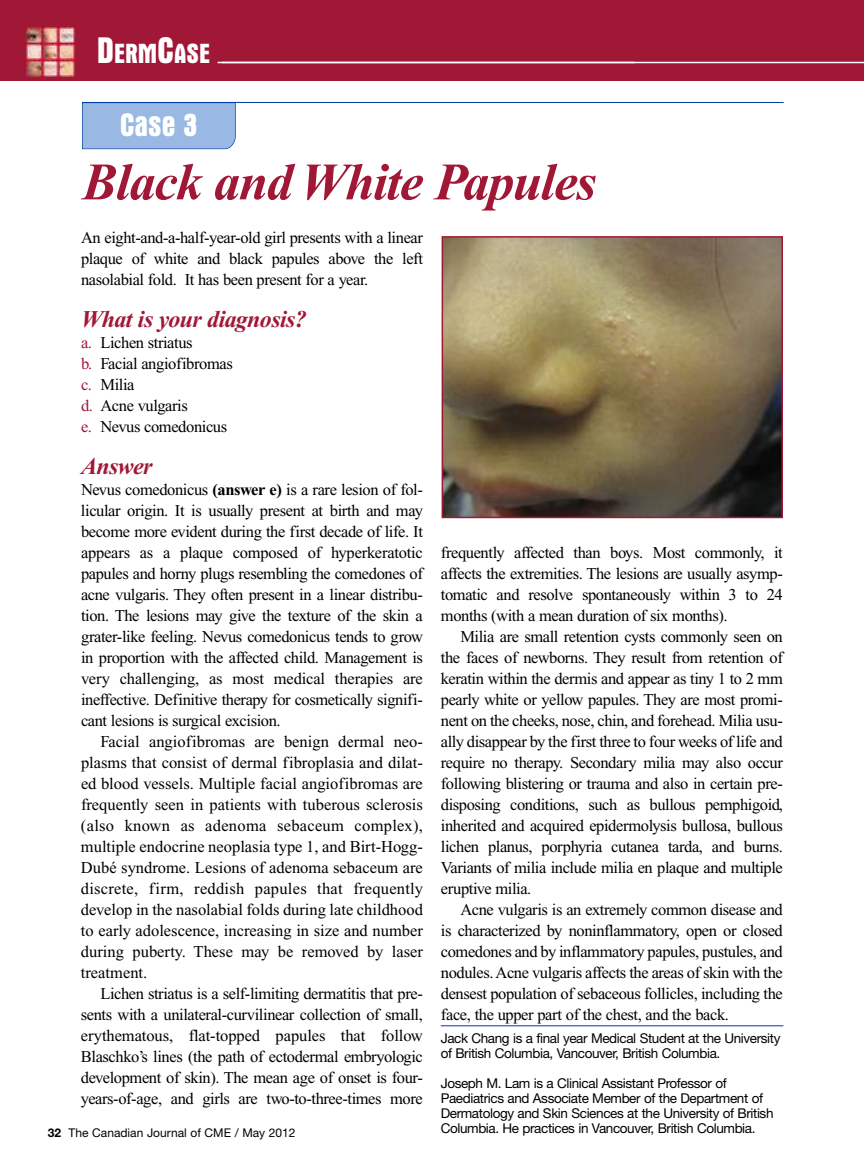
<style>
.page{position:relative;width:864px;height:1175px;background:#fff}
.page>*{position:absolute;margin:0;border:0;box-sizing:border-box;transform-origin:0 0}
.t1{font:italic 700 52.5px "Times";letter-spacing:-.025em;color:#a11837}
.t2{font:700 condensed 33px "Aurora BT";color:#fff}
.t3{font:700 condensed 28.2px "Aurora BT";color:#fff}
.t4{font:italic 700 24px "Times";letter-spacing:-.025em;color:#a11837}
.t5{font:16.5px/21px "Times";letter-spacing:-.025em;color:#000;text-align:justify}
.t6{font:13.5px/15px "Helvetica Neue";letter-spacing:-.03em;color:#000}
.t7{font:12px "Helvetica Neue";color:#000}
.s1{font-size:37.5px}
.s2{color:#a11837}
.s3{font-weight:700}
</style>
<div class="page">
<div style="left:0;top:0;width:864px;height:81px;background:#a11837"></div>
<hr style="left:218px;top:62px;width:646px;height:1px;background:#fff">
<img style="left:26px;top:28px;width:48px;height:48px">
<div style="left:82px;top:103px;width:154px;height:46px;background:#99b8e4"></div>
<hr style="left:82px;top:102px;width:702px;height:1px;background:#003ca2">
<img style="left:445px;top:239px;width:335px;height:276px">
<div style="left:442px;top:236px;width:341px;height:282px;border:2px solid #a11837"></div>
<hr style="left:441px;top:1025px;width:342px;height:1px;background:#003ca2">
<h3 class="t3" style="left:97px;top:37px;width:115px"><span class="s1">D</span>ERM<span class="s1">C</span>ASE</h3>
<h2 class="t2" style="left:120px;top:105px;width:79px">Case 3</h2>
<h1 class="t1" style="left:82px;top:165px;width:516px">Black and White Papules</h1>
<p class="t5" style="left:81px;top:229px;width:343px">An eight-and-a-half-year-old girl presents with a linear plaque of white and black papules above the left nasolabial fold. It has been present for a year.</p>
<h3 class="t4" style="left:81px;top:311px;width:227px">What is your diagnosis?</h3>
<p class="t5" style="left:81px;top:334px;width:153px;text-align:left"><span class="s2">a.</span> Lichen striatus<br><span class="s2">b.</span> Facial angiofibromas <span class="s2">c.</span> Milia<br><span class="s2">d.</span> Acne vulgaris<br><span class="s2">e.</span> Nevus comedonicus</p>
<h3 class="t4" style="left:81px;top:458px;width:73px">Answer</h3>
<p class="t5" style="left:81px;top:481px;width:343px">Nevus comedonicus <span class="s3">(answer e)</span> is a rare lesion of fol&shy;licular origin. It is usually present at birth and may become more evident during the first decade of life. It appears as a plaque composed of hyperkeratotic papules and horny plugs resembling the comedones of acne vulgaris. They often present in a linear distribu&shy;tion. The lesions may give the texture of the skin a grater-like feeling. Nevus comedonicus tends to grow in proportion with the affected child. Management is very challenging, as most medical therapies are ineffective. Definitive therapy for cosmetically signifi&shy;cant lesions is surgical excision.</p>
<p class="t5" style="left:81px;top:733px;width:344px;text-indent:20px">Facial angiofibromas are benign dermal neo&shy;plasms that consist of dermal fibroplasia and dilat&shy;ed blood vessels. Multiple facial angiofibromas are frequently seen in patients with tuberous sclerosis (also known as adenoma sebaceum complex), multiple endocrine neoplasia type 1, and Birt-Hogg-Dubé syndrome. Lesions of adenoma sebaceum are discrete, firm, reddish papules that frequently develop in the nasolabial folds during late childhood to early adolescence, increasing in size and number during puberty. These may be removed by laser treatment.</p>
<p class="t5" style="left:81px;top:985px;width:343px;text-indent:19px">Lichen striatus is a self-limiting dermatitis that pre&shy;sents with a unilateral-curvilinear collection of small, erythematous, flat-topped papules that follow Blaschko’s lines (the path of ectodermal embryologic development of skin). The mean age of onset is four&shy;years-of-age, and girls are two-to-three-times more</p>
<p class="t7" style="left:48px;top:1128px;width:249px"><span class="s3">32</span> The Canadian Journal of CME / May 2012</p>
<p class="t5" style="left:441px;top:544px;width:343px">frequently affected than boys. Most commonly, it affects the extremities. The lesions are usually asymp&shy;tomatic and resolve spontaneously within 3 to 24 months (with a mean duration of six months).</p>
<p class="t5" style="left:441px;top:628px;width:343px;text-indent:19px">Milia are small retention cysts commonly seen on the faces of newborns. They result from retention of keratin within the dermis and appear as tiny 1 to 2 mm pearly white or yellow papules. They are most promi&shy;nent on the cheeks, nose, chin, and forehead. Milia usu&shy;ally disappear by the first three to four weeks of life and require no therapy. Secondary milia may also occur following blistering or trauma and also in certain pre&shy;disposing conditions, such as bullous pemphigoid, inherited and acquired epidermolysis bullosa, bullous lichen planus, porphyria cutanea tarda, and burns.<br>Variants of milia include milia en plaque and multiple eruptive milia.</p>
<p class="t5" style="left:441px;top:901px;width:343px;text-indent:19px">Acne vulgaris is an extremely common disease and is characterized by noninflammatory, open or closed comedones and by inflammatory papules, pustules, and nodules.Acne vulgaris affects the areas of skin with the densest population of sebaceous follicles, including the face, the upper part of the chest, and the back.</p>
<p class="t6" style="left:441px;top:1031px;width:341px">Jack Chang is a final year Medical Student at the University of British Columbia, Vancouver, British Columbia.</p>
<p class="t6" style="left:441px;top:1076px;width:334px">Joseph M. Lam is a Clinical Assistant Professor of Paediatrics and Associate Member of the Department of Dermatology and Skin Sciences at the University of British Columbia. He practices in Vancouver, British Columbia.</p>
</div>
